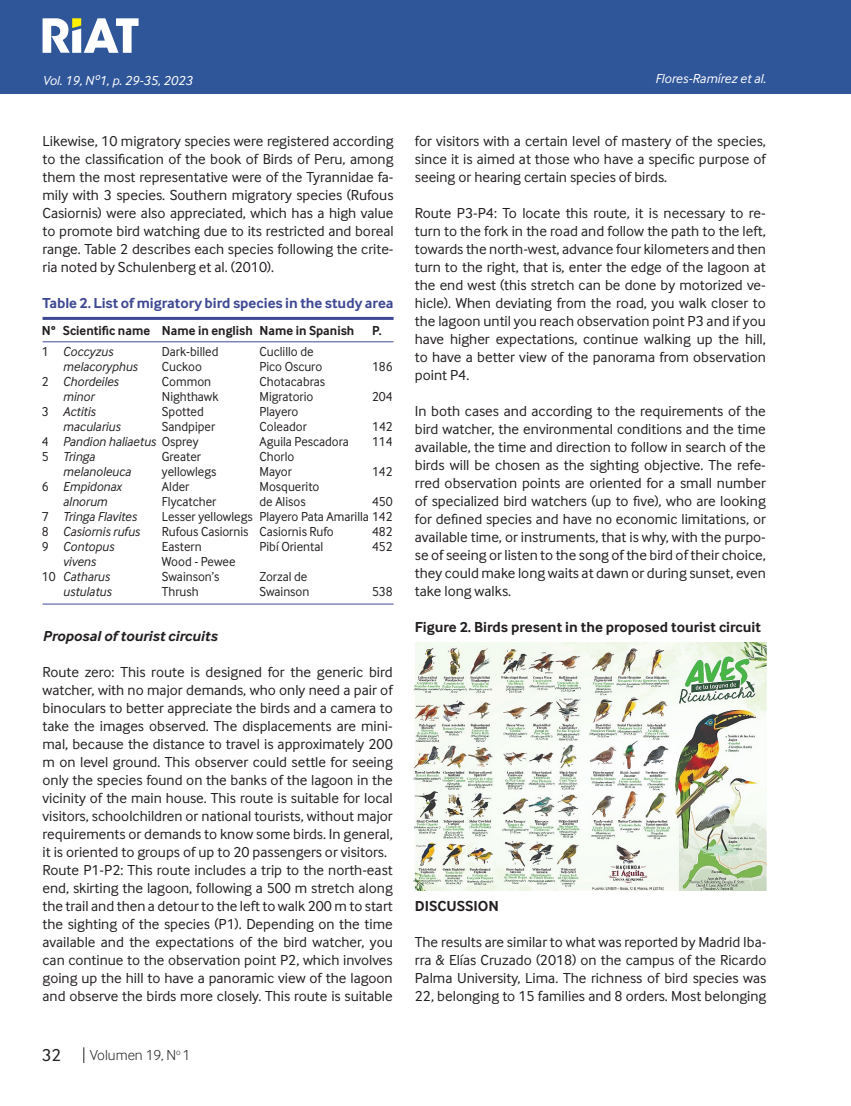
<style>
.page{position:relative;width:851px;height:1106px;background:#fff}
.page>*{position:absolute;margin:0;border:0;box-sizing:border-box;transform-origin:0 0}
.t1{font:18px "Inter Face";color:#231f20}
.Cuerpo_de_Texto{font:15px/18px "Inter Face";color:#231f20;text-align:justify}
.TABLA_001{font:700 15px "Inter Face";color:#3f4993}
.FIGURA{font:700 15px "Inter Face";color:#231f20}
.Cuerpo_de_Texto-2{font:italic 700 15px "Inter Face";color:#231f20}
.t2{font:300 15px "Inter Face";color:#231f20}
.Cuerpo_de_Texto-3{font:700 15px "Inter Face";color:#231f20}
.Cuerpo_de_Texto-4{font:13.5px "Inter Face";color:#231f20;scale:.95 1}
.Cuerpo_de_Texto-5{font:italic 13.5px "Inter Face";color:#231f20;scale:.95 1}
.Cuerpo_de_Texto-6{font:700 13.5px "Inter Face";color:#231f20;scale:.95 1}
.Cuño_de_pagina{font:italic 13.5px "Inter Face";color:#fff}
.s1{font-style:normal}
</style>
<div class="page">
<div style="left:0;top:0;width:850px;height:94px;background:#2f5699"></div>
<hr style="left:850px;top:0;width:1px;height:94px;background:#2f5699">
<svg style="left:43px;top:18px;width:95px;height:35px"></svg>
<svg style="left:83px;top:1047px;width:1px;height:16px"></svg>
<hr style="left:43px;top:317px;width:350px;height:3px;background:#3f4993">
<hr style="left:43px;top:341px;width:350px;height:1px;background:#3f4993">
<hr style="left:43px;top:603px;width:350px;height:1px;background:#3f4993">
<img style="left:413px;top:643px;width:353px;height:247px">
<p class="Cuño_de_pagina" style="left:43px;top:72px;width:151px">Vol. 19, Nº1, p. 29-35, 2023</p>
<p class="Cuño_de_pagina" style="left:655px;top:71px;width:112px">Flores-Ramírez et al.</p>
<p class="Cuerpo_de_Texto" style="left:43px;top:132px;width:352px">Likewise, 10 migratory species were registered according to the classification of the book of Birds of Peru, among them the most representative were of the Tyrannidae fa&shy;mily with 3 species. Southern migratory species (Rufous Casiornis) were also appreciated, which has a high value to promote bird watching due to its restricted and boreal range. Table 2 describes each species following the crite&shy;ria noted by Schulenberg et al. (2010).</p>
<p class="TABLA_001" style="left:43px;top:294px;width:352px">Table 2. List of migratory bird species in the study area</p>
<p class="Cuerpo_de_Texto-6" style="left:42px;top:323px;width:330px">N° Scientific name Name in english Name in Spanish</p>
<p class="Cuerpo_de_Texto-6" style="left:372px;top:323px;width:12px">P.</p>
<p class="Cuerpo_de_Texto-5" style="left:42px;top:344px;width:76px"><span class="s1">1</span> Coccyzus</p>
<p class="Cuerpo_de_Texto-4" style="left:162px;top:344px;width:61px">Dark-billed</p>
<p class="Cuerpo_de_Texto-4" style="left:259px;top:344px;width:58px">Cuclillo de</p>
<p class="Cuerpo_de_Texto-5" style="left:63px;top:359px;width:80px">melacoryphus</p>
<p class="Cuerpo_de_Texto-4" style="left:162px;top:359px;width:44px">Cuckoo</p>
<p class="Cuerpo_de_Texto-4" style="left:259px;top:359px;width:67px">Pico Oscuro</p>
<p class="Cuerpo_de_Texto-4" style="left:372px;top:359px;width:23px">186</p>
<p class="Cuerpo_de_Texto-5" style="left:42px;top:374px;width:82px"><span class="s1">2</span> Chordeiles</p>
<p class="Cuerpo_de_Texto-4" style="left:162px;top:374px;width:53px">Common</p>
<p class="Cuerpo_de_Texto-4" style="left:259px;top:374px;width:70px">Chotacabras</p>
<p class="Cuerpo_de_Texto-5" style="left:63px;top:389px;width:34px">minor</p>
<p class="Cuerpo_de_Texto-4" style="left:162px;top:389px;width:61px">Nighthawk</p>
<p class="Cuerpo_de_Texto-4" style="left:259px;top:389px;width:58px">Migratorio</p>
<p class="Cuerpo_de_Texto-4" style="left:372px;top:389px;width:23px">204</p>
<p class="Cuerpo_de_Texto-5" style="left:42px;top:404px;width:58px"><span class="s1">3</span> Actitis</p>
<p class="Cuerpo_de_Texto-4" style="left:162px;top:404px;width:46px">Spotted</p>
<p class="Cuerpo_de_Texto-4" style="left:259px;top:404px;width:42px">Playero</p>
<p class="Cuerpo_de_Texto-5" style="left:63px;top:419px;width:62px">macularius</p>
<p class="Cuerpo_de_Texto-4" style="left:162px;top:419px;width:57px">Sandpiper</p>
<p class="Cuerpo_de_Texto-4" style="left:259px;top:419px;width:51px">Coleador</p>
<p class="Cuerpo_de_Texto-4" style="left:372px;top:419px;width:23px">142</p>
<p class="Cuerpo_de_Texto-5" style="left:42px;top:434px;width:166px"><span class="s1">4</span> Pandion haliaetus <span class="s1">Osprey</span></p>
<p class="Cuerpo_de_Texto-4" style="left:259px;top:434px;width:95px">Aguila Pescadora</p>
<p class="Cuerpo_de_Texto-4" style="left:372px;top:434px;width:23px">114</p>
<p class="Cuerpo_de_Texto-5" style="left:42px;top:449px;width:57px"><span class="s1">5</span> Tringa</p>
<p class="Cuerpo_de_Texto-4" style="left:162px;top:449px;width:43px">Greater</p>
<p class="Cuerpo_de_Texto-4" style="left:259px;top:449px;width:38px">Chorlo</p>
<p class="Cuerpo_de_Texto-5" style="left:63px;top:464px;width:73px">melanoleuca</p>
<p class="Cuerpo_de_Texto-4" style="left:162px;top:464px;width:59px">yellowlegs</p>
<p class="Cuerpo_de_Texto-4" style="left:259px;top:464px;width:36px">Mayor</p>
<p class="Cuerpo_de_Texto-4" style="left:372px;top:464px;width:23px">142</p>
<p class="Cuerpo_de_Texto-5" style="left:42px;top:479px;width:85px"><span class="s1">6</span> Empidonax</p>
<p class="Cuerpo_de_Texto-4" style="left:162px;top:479px;width:30px">Alder</p>
<p class="Cuerpo_de_Texto-4" style="left:259px;top:479px;width:64px">Mosquerito</p>
<p class="Cuerpo_de_Texto-5" style="left:63px;top:494px;width:48px">alnorum</p>
<p class="Cuerpo_de_Texto-4" style="left:162px;top:494px;width:59px">Flycatcher</p>
<p class="Cuerpo_de_Texto-4" style="left:259px;top:494px;width:50px">de Alisos</p>
<p class="Cuerpo_de_Texto-4" style="left:372px;top:494px;width:23px">450</p>
<p class="Cuerpo_de_Texto-5" style="left:42px;top:509px;width:101px"><span class="s1">7</span> Tringa Flavites</p>
<p class="Cuerpo_de_Texto-4" style="left:162px;top:509px;width:244px">Lesser yellowlegs Playero Pata Amarilla 142</p>
<p class="Cuerpo_de_Texto-5" style="left:42px;top:524px;width:105px"><span class="s1">8</span> Casiornis rufus</p>
<p class="Cuerpo_de_Texto-4" style="left:162px;top:524px;width:182px">Rufous Casiornis Casiornis Rufo</p>
<p class="Cuerpo_de_Texto-4" style="left:372px;top:524px;width:23px">482</p>
<p class="Cuerpo_de_Texto-5" style="left:42px;top:539px;width:77px"><span class="s1">9</span> Contopus</p>
<p class="Cuerpo_de_Texto-4" style="left:162px;top:539px;width:43px">Eastern</p>
<p class="Cuerpo_de_Texto-4" style="left:259px;top:539px;width:68px">Pibí Oriental</p>
<p class="Cuerpo_de_Texto-4" style="left:372px;top:539px;width:23px">452</p>
<p class="Cuerpo_de_Texto-5" style="left:63px;top:554px;width:36px">vivens</p>
<p class="Cuerpo_de_Texto-4" style="left:162px;top:554px;width:79px">Wood - Pewee</p>
<p class="Cuerpo_de_Texto-5" style="left:42px;top:569px;width:73px"><span class="s1">10</span> Catharus</p>
<p class="Cuerpo_de_Texto-4" style="left:162px;top:569px;width:62px">Swainson’s</p>
<p class="Cuerpo_de_Texto-4" style="left:259px;top:569px;width:52px">Zorzal de</p>
<p class="Cuerpo_de_Texto-5" style="left:63px;top:584px;width:53px">ustulatus</p>
<p class="Cuerpo_de_Texto-4" style="left:162px;top:584px;width:40px">Thrush</p>
<p class="Cuerpo_de_Texto-4" style="left:259px;top:584px;width:54px">Swainson</p>
<p class="Cuerpo_de_Texto-4" style="left:372px;top:584px;width:23px">538</p>
<p class="Cuerpo_de_Texto-2" style="left:43px;top:627px;width:176px">Proposal of tourist circuits</p>
<p class="Cuerpo_de_Texto" style="left:43px;top:662px;width:352px">Route zero: This route is designed for the generic bird watcher, with no major demands, who only need a pair of binoculars to better appreciate the birds and a camera to take the images observed. The displacements are mini&shy;mal, because the distance to travel is approximately 200 m on level ground. This observer could settle for seeing only the species found on the banks of the lagoon in the vicinity of the main house. This route is suitable for local visitors, schoolchildren or national tourists, without major requirements or demands to know some birds. In general, it is oriented to groups of up to 20 passengers or visitors.</p>
<p class="Cuerpo_de_Texto" style="left:43px;top:860px;width:352px">Route P1-P2: This route includes a trip to the north-east end, skirting the lagoon, following a 500 m stretch along the trail and then a detour to the left to walk 200 m to start the sighting of the species (P1). Depending on the time available and the expectations of the bird watcher, you can continue to the observation point P2, which involves going up the hill to have a panoramic view of the lagoon and observe the birds more closely. This route is suitable</p>
<p class="t1" style="left:42px;top:1045px;width:21px">32</p>
<p class="t2" style="left:90px;top:1046px;width:102px">Volumen 19, N<sup>o</sup> 1</p>
<p class="Cuerpo_de_Texto" style="left:415px;top:132px;width:352px">for visitors with a certain level of mastery of the species, since it is aimed at those who have a specific purpose of seeing or hearing certain species of birds.</p>
<p class="Cuerpo_de_Texto" style="left:415px;top:204px;width:352px">Route P3-P4: To locate this route, it is necessary to re&shy;turn to the fork in the road and follow the path to the left, towards the north-west, advance four kilometers and then turn to the right, that is, enter the edge of the lagoon at the end west (this stretch can be done by motorized ve&shy;hicle). When deviating from the road, you walk closer to the lagoon until you reach observation point P3 and if you have higher expectations, continue walking up the hill, to have a better view of the panorama from observation point P4.</p>
<p class="Cuerpo_de_Texto" style="left:415px;top:402px;width:352px">In both cases and according to the requirements of the bird watcher, the environmental conditions and the time available, the time and direction to follow in search of the birds will be chosen as the sighting objective. The refe&shy;rred observation points are oriented for a small number of specialized bird watchers (up to five), who are looking for defined species and have no economic limitations, or available time, or instruments, that is why, with the purpo&shy;se of seeing or listen to the song of the bird of their choice, they could make long waits at dawn or during sunset, even take long walks.</p>
<p class="FIGURA" style="left:415px;top:618px;width:347px">Figure 2. Birds present in the proposed tourist circuit</p>
<p class="Cuerpo_de_Texto-3" style="left:415px;top:897px;width:85px">DISCUSSION</p>
<p class="Cuerpo_de_Texto" style="left:415px;top:932px;width:353px">The results are similar to what was reported by Madrid Iba&shy;rra &amp; Elías Cruzado (2018) on the campus of the Ricardo Palma University, Lima. The richness of bird species was 22, belonging to 15 families and 8 orders. Most belonging</p>
</div>
